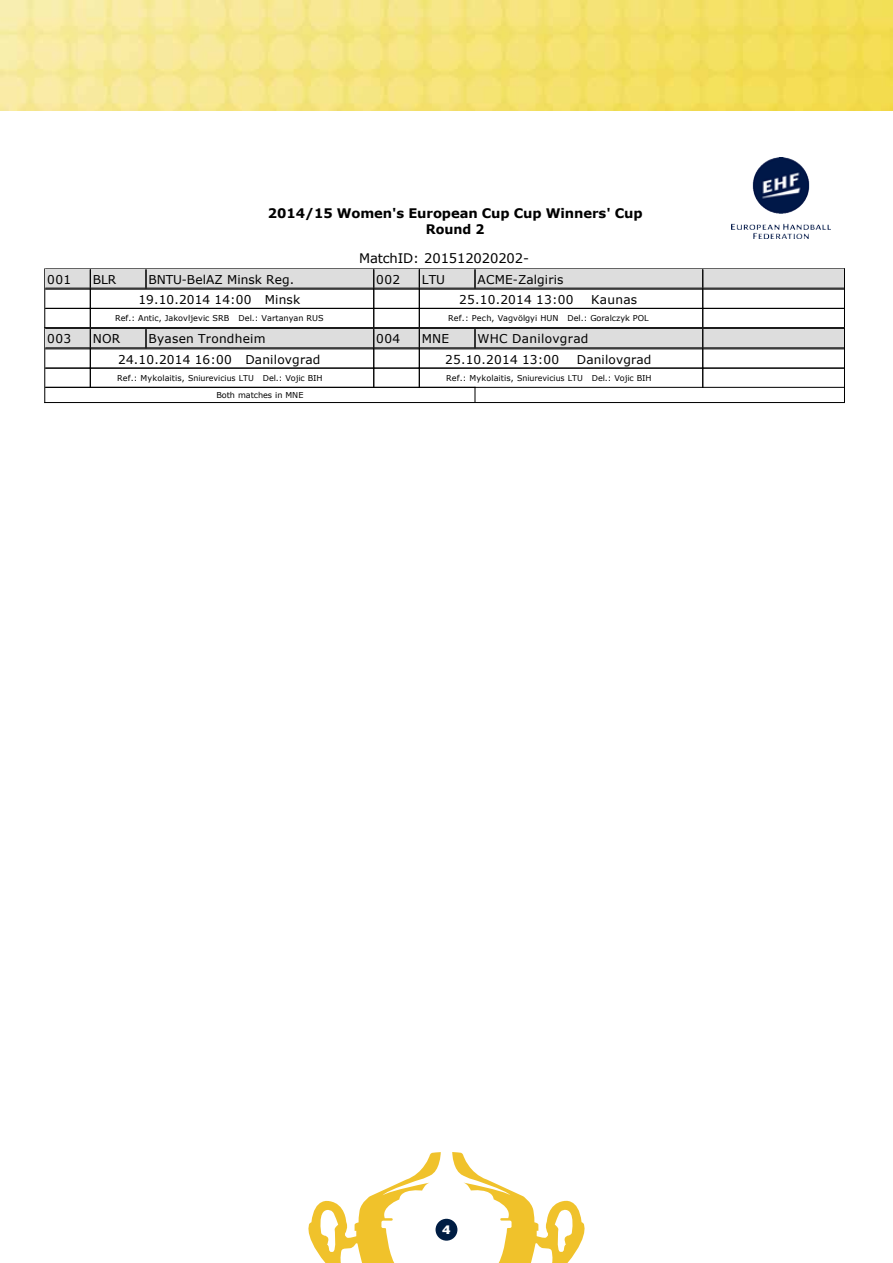
<style>
.page{position:relative;width:893px;height:1263px;background:#fff}
.page>*{position:absolute;margin:0;border:0;box-sizing:border-box;transform-origin:0 0}
.t1{font:700 13.2px/16.2px "Verdana";letter-spacing:-.005em;color:#000;text-align:center}
.t2{font:13.2px "Verdana";letter-spacing:-.01em;color:#000}
.t3{font:12.15px "Verdana";letter-spacing:.015em;color:#000}
.t4{font:800 12px "EHF";color:#fff}
.t5{font:8.1px "Verdana";color:#000}
</style>
<div class="page">
<img style="left:0;top:0;width:893px;height:111px">
<svg style="left:308px;top:1152px;width:133px;height:111px"></svg>
<svg style="left:452px;top:1152px;width:133px;height:111px"></svg>
<div style="left:436px;top:1219px;width:21px;height:22px;background:#001d43;border-radius:50%"></div>
<hr style="left:46px;top:268px;width:798px;height:1px;background:#000">
<hr style="left:44px;top:269px;width:1px;height:59px;background:#000">
<hr style="left:844px;top:269px;width:1px;height:58px;background:#000">
<hr style="left:45px;top:327px;width:799px;height:1px;background:#000">
<div style="left:45px;top:269px;width:45px;height:19px;background:#ddd"></div>
<div style="left:91px;top:269px;width:54px;height:19px;background:#ddd"></div>
<div style="left:146px;top:269px;width:227px;height:19px;background:#ddd"></div>
<div style="left:374px;top:269px;width:45px;height:19px;background:#ddd"></div>
<div style="left:420px;top:269px;width:54px;height:19px;background:#ddd"></div>
<div style="left:475px;top:269px;width:227px;height:19px;background:#ddd"></div>
<div style="left:703px;top:269px;width:141px;height:19px;background:#ddd"></div>
<hr style="left:46px;top:288px;width:44px;height:1px;background:#000">
<hr style="left:90px;top:288px;width:56px;height:1px;background:#000">
<hr style="left:146px;top:288px;width:228px;height:1px;background:#000">
<svg style="left:145px;top:270px;width:1px;height:17px"></svg>
<hr style="left:374px;top:288px;width:45px;height:1px;background:#000">
<hr style="left:419px;top:288px;width:56px;height:1px;background:#000">
<hr style="left:475px;top:288px;width:228px;height:1px;background:#000">
<svg style="left:474px;top:270px;width:1px;height:17px"></svg>
<hr style="left:703px;top:288px;width:140px;height:1px;background:#000">
<hr style="left:46px;top:289px;width:44px;height:1px;background:#000">
<hr style="left:91px;top:289px;width:283px;height:1px;background:#000">
<hr style="left:375px;top:289px;width:44px;height:1px;background:#000">
<hr style="left:374px;top:308px;width:45px;height:1px;background:#000">
<hr style="left:420px;top:289px;width:283px;height:1px;background:#000">
<hr style="left:704px;top:289px;width:139px;height:1px;background:#000">
<hr style="left:703px;top:308px;width:140px;height:1px;background:#000">
<hr style="left:46px;top:308px;width:44px;height:1px;background:#000">
<hr style="left:91px;top:308px;width:283px;height:1px;background:#000">
<hr style="left:420px;top:308px;width:283px;height:1px;background:#000">
<hr style="left:46px;top:328px;width:798px;height:1px;background:#000">
<hr style="left:44px;top:329px;width:1px;height:73px;background:#000">
<hr style="left:844px;top:329px;width:1px;height:72px;background:#000">
<hr style="left:45px;top:402px;width:799px;height:1px;background:#000">
<div style="left:45px;top:329px;width:45px;height:18px;background:#ddd"></div>
<div style="left:91px;top:329px;width:54px;height:18px;background:#ddd"></div>
<div style="left:146px;top:329px;width:227px;height:18px;background:#ddd"></div>
<div style="left:374px;top:329px;width:45px;height:18px;background:#ddd"></div>
<div style="left:420px;top:329px;width:54px;height:18px;background:#ddd"></div>
<div style="left:475px;top:329px;width:227px;height:18px;background:#ddd"></div>
<div style="left:703px;top:329px;width:141px;height:18px;background:#ddd"></div>
<hr style="left:46px;top:347px;width:44px;height:1px;background:#000">
<hr style="left:90px;top:347px;width:56px;height:1px;background:#000">
<hr style="left:146px;top:347px;width:228px;height:1px;background:#000">
<svg style="left:145px;top:330px;width:1px;height:17px"></svg>
<hr style="left:374px;top:347px;width:45px;height:1px;background:#000">
<hr style="left:419px;top:347px;width:56px;height:1px;background:#000">
<hr style="left:475px;top:347px;width:228px;height:1px;background:#000">
<svg style="left:474px;top:330px;width:1px;height:17px"></svg>
<hr style="left:703px;top:347px;width:140px;height:1px;background:#000">
<hr style="left:46px;top:348px;width:44px;height:1px;background:#000">
<hr style="left:91px;top:348px;width:283px;height:1px;background:#000">
<hr style="left:375px;top:348px;width:44px;height:1px;background:#000">
<hr style="left:374px;top:368px;width:45px;height:1px;background:#000">
<hr style="left:420px;top:348px;width:283px;height:1px;background:#000">
<hr style="left:704px;top:348px;width:139px;height:1px;background:#000">
<hr style="left:703px;top:368px;width:140px;height:1px;background:#000">
<hr style="left:46px;top:368px;width:44px;height:1px;background:#000">
<hr style="left:91px;top:368px;width:283px;height:1px;background:#000">
<svg style="left:90px;top:270px;width:1px;height:117px"></svg>
<svg style="left:373px;top:270px;width:1px;height:117px"></svg>
<hr style="left:420px;top:368px;width:283px;height:1px;background:#000">
<svg style="left:419px;top:270px;width:1px;height:117px"></svg>
<hr style="left:419px;top:387px;width:284px;height:1px;background:#000">
<svg style="left:702px;top:270px;width:1px;height:117px"></svg>
<hr style="left:703px;top:387px;width:140px;height:1px;background:#000">
<hr style="left:46px;top:387px;width:429px;height:1px;background:#000">
<svg style="left:474px;top:388px;width:1px;height:13px"></svg>
<img style="left:732px;top:157px;width:99px;height:81px">
<h1 class="t1" style="left:268px;top:205px;width:376px">2014/15 Women's European Cup Cup Winners' Cup<br>Round 2</h1>
<h1 class="t2" style="left:359px;top:249px;width:171px">MatchID: 201512020202-</h1>
<h2 class="t3" style="left:47px;top:271px;width:25px">001</h2>
<h2 class="t3" style="left:93px;top:271px;width:25px">BLR</h2>
<h2 class="t3" style="left:149px;top:271px;width:147px">BNTU-BelAZ Minsk Reg.</h2>
<h2 class="t3" style="left:376px;top:271px;width:25px">002</h2>
<h2 class="t3" style="left:422px;top:271px;width:25px">LTU</h2>
<h2 class="t3" style="left:477px;top:271px;width:87px">ACME-Zalgiris</h2>
<h2 class="t3" style="left:138px;top:291px;width:163px">19.10.2014 14:00 Minsk</h2>
<h2 class="t3" style="left:459px;top:291px;width:116px">25.10.2014 13:00</h2>
<h2 class="t3" style="left:591px;top:291px;width:47px">Kaunas</h2>
<p class="t5" style="left:115px;top:312px;width:210px">Ref.: Antic, Jakovljevic SRB Del.: Vartanyan RUS</p>
<p class="t5" style="left:448px;top:312px;width:202px">Ref.: Pech, Vagvölgyi HUN Del.: Goralczyk POL</p>
<h2 class="t3" style="left:47px;top:331px;width:25px">003</h2>
<h2 class="t3" style="left:93px;top:331px;width:29px">NOR</h2>
<h2 class="t3" style="left:149px;top:331px;width:119px">Byasen Trondheim</h2>
<h2 class="t3" style="left:376px;top:331px;width:25px">004</h2>
<h2 class="t3" style="left:422px;top:331px;width:29px">MNE</h2>
<h2 class="t3" style="left:477px;top:331px;width:113px">WHC Danilovgrad</h2>
<h2 class="t3" style="left:118px;top:351px;width:204px">24.10.2014 16:00 Danilovgrad</h2>
<h2 class="t3" style="left:445px;top:351px;width:116px">25.10.2014 13:00</h2>
<h2 class="t3" style="left:577px;top:351px;width:76px">Danilovgrad</h2>
<p class="t5" style="left:117px;top:372px;width:207px">Ref.: Mykolaitis, Sniurevicius LTU Del.: Vojic BIH</p>
<p class="t5" style="left:446px;top:372px;width:207px">Ref.: Mykolaitis, Sniurevicius LTU Del.: Vojic BIH</p>
<p class="t5" style="left:216px;top:389px;width:89px">Both matches in MNE</p>
<h3 class="t4" style="left:442px;top:1223px;width:10px">4</h3>
</div>
